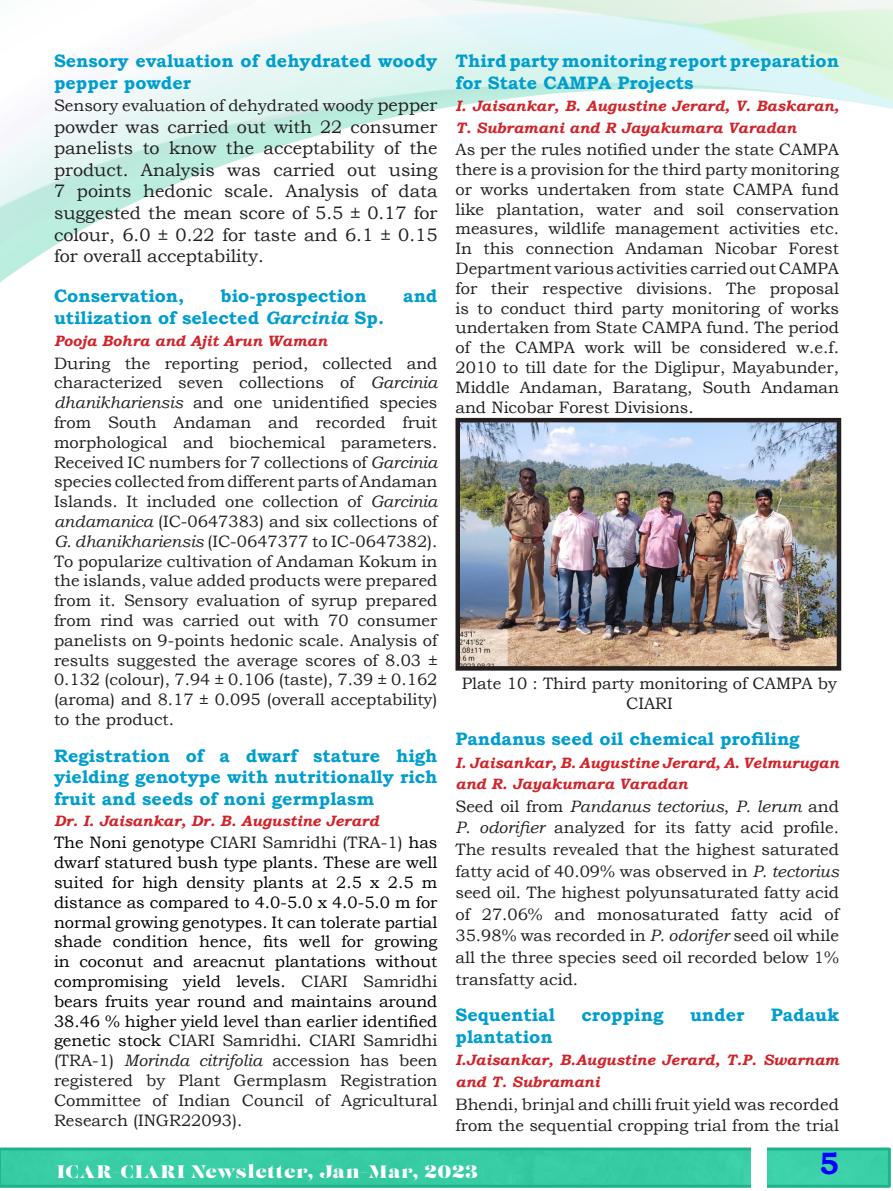
<style>
.page{position:relative;width:893px;height:1191px;background:#fff}
.page>*{position:absolute;margin:0;border:0;box-sizing:border-box;transform-origin:0 0}
.t1{font:700 30.9px "Bookman Old Style";color:#00f;scale:.95 1}
.heading{font:700 18px/21.6px "Bookman Old Style";color:#009ece}
.Table_Paragraph{font:18px/21.6px "Bookman Old Style";color:#231f20;text-align:justify}
.t2{font:18px "Lust Stencil";letter-spacing:.07em;color:#fff}
.Table_Paragraph-2{font:16.5px/19.8px "Bookman Old Style";color:#231f20;text-align:justify}
.t3{font:16.5px/19.8px "Bookman Old Style";color:#000;text-align:justify}
.author{font:italic 700 15px/21.6px "Bookman Old Style";color:#d1232a}
.heading-2{font:italic 700 15px "Bookman Old Style";color:#d1232a}
.s1{font-size:18px}
.s2{font-style:italic}
.s3{color:#231f20}
.s4{font-style:italic;color:#231f20}
</style>
<div class="page">
<svg style="left:0;top:1147px;width:891px;height:40px;background:#38caa3"></svg>
<div style="left:751px;top:1141px;width:15px;height:47px;background:#fff"></div>
<img style="left:460px;top:423px;width:376px;height:242px">
<div style="left:455px;top:418px;width:386px;height:252px;border:4px solid #231f20"></div>
<p class="heading" style="left:54px;top:50px;width:385px">Sensory evaluation of dehydrated woody pepper powder</p>
<p class="Table_Paragraph-2" style="left:54px;top:96px;width:385px">Sensory evaluation of dehydrated woody <span class="s1">pepper</span></p>
<p class="Table_Paragraph" style="left:54px;top:116px;width:385px">powder was carried out with 22 consumer panelists to know the acceptability of the product. Analysis was carried out using 7 points hedonic scale. Analysis of data suggested the mean score of 5.5 ± 0.17 for colour, 6.0 ± 0.22 for taste and 6.1 ± 0.15 for overall acceptability.</p>
<p class="heading" style="left:54px;top:285px;width:132px">Conservation,</p>
<p class="heading" style="left:221px;top:285px;width:147px">bio-prospection</p>
<p class="heading" style="left:403px;top:285px;width:36px">and</p>
<p class="heading" style="left:54px;top:306px;width:332px">utilization of selected <span class="s2">Garcinia</span> Sp.</p>
<p class="heading-2" style="left:54px;top:330px;width:275px">Pooja Bohra and Ajit Arun Waman</p>
<p class="Table_Paragraph-2" style="left:54px;top:353px;width:385px">During the reporting period, collected and characterized seven collections of <span class="s2">Garcinia dhanikhariensis</span> and one unidentified species from South Andaman and recorded fruit morphological and biochemical parameters.<br>Received IC numbers for 7 collections of <span class="s2">Garcinia </span>species collected from different parts of Andaman Islands. It included one collection of <span class="s2">Garcinia andamanica</span> (IC-0647383) and six collections of <span class="s2">G. dhanikhariensis</span> (IC-0647377 to IC-0647382).<br>To popularize cultivation of Andaman Kokum in the islands, value added products were prepared from it. Sensory evaluation of syrup prepared from rind was carried out with 70 consumer panelists on 9-points hedonic scale. Analysis of results suggested the average scores of 8.03 ± 0.132 (colour), 7.94 ± 0.106 (taste), 7.39 ± 0.162 (aroma) and 8.17 ± 0.095 (overall acceptability) to the product.</p>
<p class="heading" style="left:54px;top:744px;width:385px;text-align:justify">Registration of a dwarf stature high yielding genotype with nutritionally rich fruit and seeds of noni germplasm</p>
<p class="author" style="left:54px;top:810px;width:326px">Dr. I. Jaisankar, Dr. B. Augustine Jerard</p>
<p class="t3" style="left:54px;top:833px;width:385px">The Noni genotype <span class="s3">CIARI Samridhi (TRA-1)</span> has dwarf statured bush type plants. These are well suited for high density plants at 2.5 x 2.5 m distance as compared to 4.0-5.0 x 4.0-5.0 m for normal growing genotypes. It can tolerate partial shade condition hence, fits well for growing in coconut and areacnut plantations without compromising yield levels. <span class="s3">CIARI Samridhi </span>bears fruits year round and maintains around 38.46 % higher yield level than earlier identified genetic stock <span class="s3">CIARI Samridhi</span>. <span class="s3">CIARI Samridhi (TRA-1)</span> <span class="s4">Morinda citrifolia</span> <span class="s3">accession has been registered by Plant Germplasm Registration Committee of Indian Council of Agricultural Research (INGR22093).</span></p>
<p class="heading" style="left:455px;top:50px;width:385px">Third party monitoring report preparation for State CAMPA Projects</p>
<p class="author" style="left:455px;top:95px;width:385px">I. Jaisankar, B. Augustine Jerard, V. Baskaran,<br>T. Subramani and R Jayakumara Varadan</p>
<p class="Table_Paragraph-2" style="left:455px;top:140px;width:385px">As per the rules notified under the state CAMPA there is a provision for the third party monitoring or works undertaken from state CAMPA fund like plantation, water and soil conservation measures, wildlife management activities etc.<br>In this connection Andaman Nicobar Forest Department various activities carried out CAMPA for their respective divisions. The proposal is to conduct third party monitoring of works undertaken from State CAMPA fund. The period of the CAMPA work will be considered w.e.f.<br>2010 to till date for the Diglipur, Mayabunder, Middle Andaman, Baratang, South Andaman and Nicobar Forest Divisions.</p>
<p class="Table_Paragraph-2" style="left:462px;top:674px;width:377px;text-align:center">Plate 10 : Third party monitoring of CAMPA by<br>CIARI</p>
<p class="heading" style="left:455px;top:728px;width:346px">Pandanus seed oil chemical profiling</p>
<p class="author" style="left:455px;top:751px;width:385px">I. Jaisankar, B. Augustine Jerard, A. Velmurugan and R. Jayakumara Varadan</p>
<p class="Table_Paragraph-2" style="left:455px;top:795px;width:385px;line-height:21.6px">Seed oil from <span class="s2">Pandanus tectorius</span>, <span class="s2">P. lerum</span> and <span class="s2">P. odorifier</span> analyzed for its fatty acid profile.<br>The results revealed that the highest saturated fatty acid of 40.09% was observed in <span class="s2">P. tectorius </span>seed oil. The highest polyunsaturated fatty acid of 27.06% and monosaturated fatty acid of 35.98% was recorded in <span class="s2">P. odorifer</span> seed oil while all the three species seed oil recorded below 1% transfatty acid.</p>
<p class="heading" style="left:455px;top:1004px;width:101px">Sequential</p>
<p class="heading" style="left:581px;top:1004px;width:84px">cropping</p>
<p class="heading" style="left:690px;top:1004px;width:56px">under</p>
<p class="heading" style="left:771px;top:1004px;width:70px">Padauk</p>
<p class="heading" style="left:455px;top:1025px;width:99px">plantation</p>
<p class="author" style="left:455px;top:1049px;width:385px">I.Jaisankar, B.Augustine Jerard, T.P. Swarnam and T. Subramani</p>
<p class="Table_Paragraph-2" style="left:455px;top:1093px;width:385px;line-height:21.6px">Bhendi, brinjal and chilli fruit yield was recorded from the sequential cropping trial from the trial</p>
<p class="t2" style="left:57px;top:1160px;width:422px">ICAR-CIARI Newsletter, Jan-Mar, 2023</p>
<h1 class="t1" style="left:820px;top:1140px;width:22px">5</h1>
</div>
